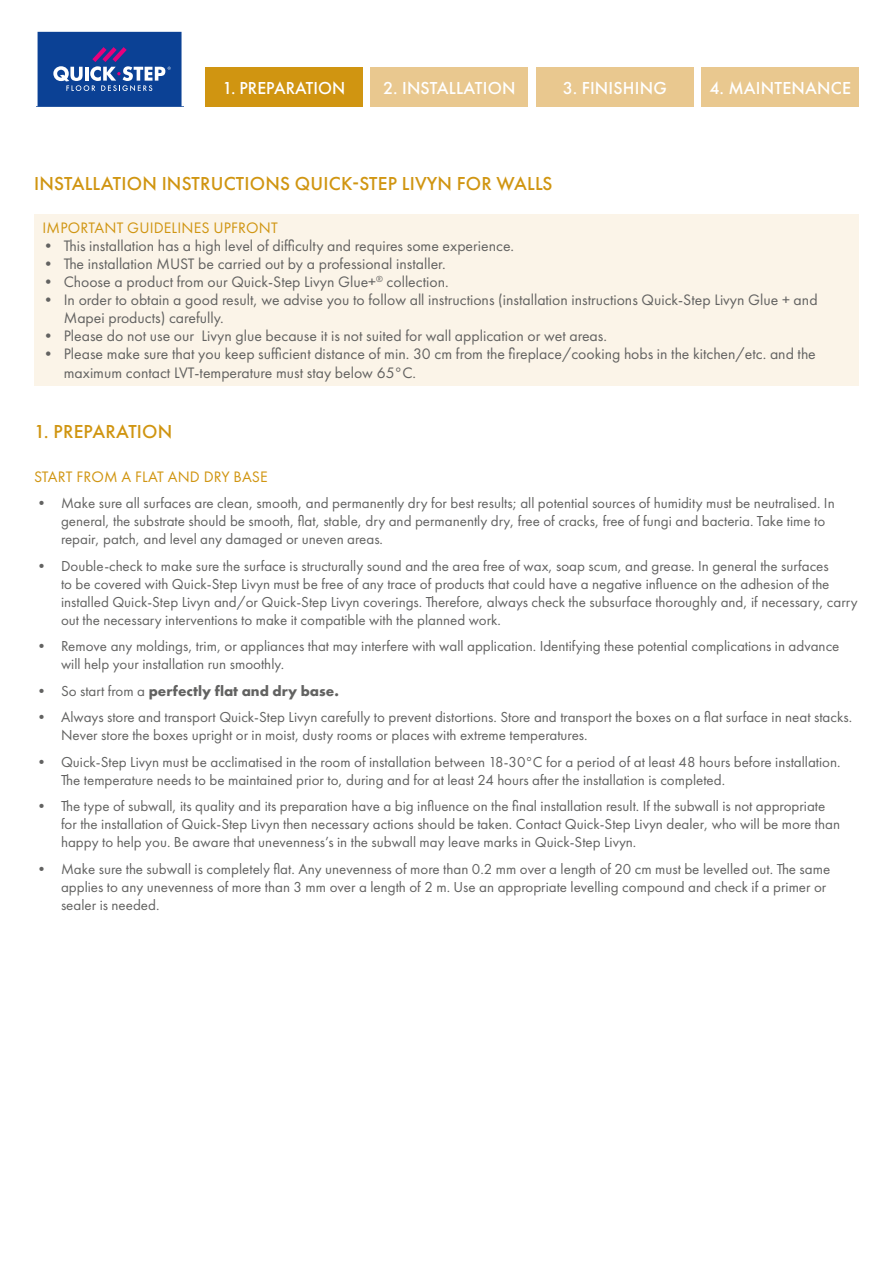
<style>
.page{position:relative;width:893px;height:1263px;background:#fff}
.page>*{position:absolute;margin:0;border:0;box-sizing:border-box;transform-origin:0 0}
.t1{font:500 19.5px "Futura PT";letter-spacing:.01em;color:#d09511}
.t2{font:500 18px "Futura PT";letter-spacing:.01em;color:#fff}
.t3{font:15.75px/18px "Futura PT";color:#626261}
.t4{font:15.75px "Futura PT";letter-spacing:.01em;color:#d09511}
.t5{font:15px/18px "Futura PT";color:#626261}
.t6{font:700 15px "Futura PT";color:#626261}
.s1{font-weight:400}
</style>
<div class="page">
<div style="left:205px;top:68px;width:157px;height:39px;background:#d09511"></div>
<div style="left:371px;top:68px;width:157px;height:39px;background:#e9c88f"></div>
<div style="left:536px;top:68px;width:157px;height:39px;background:#e9c88f"></div>
<div style="left:702px;top:68px;width:157px;height:39px;background:#e9c88f"></div>
<svg style="left:37px;top:31px;width:145px;height:75px"></svg>
<div style="left:34px;top:214px;width:825px;height:45px;background:#fbf4e8"></div>
<div style="left:34px;top:250px;width:825px;height:45px;background:#fbf4e8"></div>
<div style="left:34px;top:268px;width:825px;height:63px;background:#fbf4e8"></div>
<div style="left:34px;top:322px;width:825px;height:63px;background:#fbf4e8"></div>
<p class="t2" style="left:222px;top:77px;width:124px">1. PREPARATION</p>
<p class="t2" style="left:383px;top:77px;width:134px">2. INSTALLATION</p>
<p class="t2" style="left:563px;top:77px;width:106px">3. FINISHING</p>
<p class="t2" style="left:709px;top:77px;width:143px">4. MAINTENANCE</p>
<h1 class="t1" style="left:34px;top:172px;width:520px">INSTALLATION INSTRUCTIONS QUICK-STEP LIVYN FOR WALLS</h1>
<p class="t4" style="left:43px;top:219px;width:237px">IMPORTANT GUIDELINES UPFRONT</p>
<p class="t3" style="left:40px;top:237px;width:475px">• This installation has a high level of difficulty and requires some experience.</p>
<p class="t3" style="left:40px;top:255px;width:407px">• The installation MUST be carried out by a professional installer.</p>
<p class="t3" style="left:40px;top:273px;width:410px">• Choose a product from our Quick-Step Livyn Glue+<sup>®</sup> collection.</p>
<p class="t3" style="left:64px;top:291px;width:755px;text-indent:-23px">• In order to obtain a good result, we advise you to follow all instructions (installation instructions Quick-Step Livyn Glue + and<br>Mapei products) carefully.</p>
<p class="t3" style="left:40px;top:327px;width:568px">• Please do not use our Livyn glue because it is not suited for wall application or wet areas.</p>
<p class="t3" style="left:64px;top:345px;width:753px;text-indent:-23px">• Please make sure that you keep sufficient distance of min. 30 cm from the fireplace/cooking hobs in the kitchen/etc. and the maximum contact LVT-temperature must stay below 65°C.</p>
<h1 class="t1" style="left:34px;top:420px;width:140px">1. PREPARATION</h1>
<p class="t4" style="left:34px;top:467px;width:235px">START FROM A FLAT AND DRY BASE</p>
<p class="t5" style="left:61px;top:494px;width:775px;text-indent:-27px">• Make sure all surfaces are clean, smooth, and permanently dry for best results; all potential sources of humidity must be neutralised. In general, the substrate should be smooth, flat, stable, dry and permanently dry, free of cracks, free of fungi and bacteria. Take time to repair, patch, and level any damaged or uneven areas.</p>
<p class="t5" style="left:61px;top:556px;width:798px;text-indent:-27px">• Double-check to make sure the surface is structurally sound and the area free of wax, soap scum, and grease. In general the surfaces<br>to be covered with Quick-Step Livyn must be free of any trace of products that could have a negative influence on the adhesion of the installed Quick-Step Livyn and/or Quick-Step Livyn coverings. Therefore, always check the subsurface thoroughly and, if necessary, carry out the necessary interventions to make it compatible with the planned work.</p>
<p class="t5" style="left:61px;top:637px;width:780px;text-indent:-27px">• Remove any moldings, trim, or appliances that may interfere with wall application. Identifying these potential complications in advance will help your installation run smoothly.</p>
<p class="t6" style="left:34px;top:681px;width:306px"><span class="s1">• So start from a</span> perfectly flat and dry base.</p>
<p class="t5" style="left:61px;top:708px;width:792px;text-indent:-27px">• Always store and transport Quick-Step Livyn carefully to prevent distortions. Store and transport the boxes on a flat surface in neat stacks.<br>Never store the boxes upright or in moist, dusty rooms or places with extreme temperatures.</p>
<p class="t5" style="left:61px;top:752px;width:781px;text-indent:-27px">• Quick-Step Livyn must be acclimatised in the room of installation between 18-30°C for a period of at least 48 hours before installation.<br>The temperature needs to be maintained prior to, during and for at least 24 hours after the installation is completed.</p>
<p class="t5" style="left:61px;top:797px;width:780px;text-indent:-27px">• The type of subwall, its quality and its preparation have a big influence on the final installation result. If the subwall is not appropriate for the installation of Quick-Step Livyn then necessary actions should be taken. Contact Quick-Step Livyn dealer, who will be more than happy to help you. Be aware that unevenness’s in the subwall may leave marks in Quick-Step Livyn.</p>
<p class="t5" style="left:61px;top:859px;width:771px;text-indent:-27px">• Make sure the subwall is completely flat. Any unevenness of more than 0.2 mm over a length of 20 cm must be levelled out. The same applies to any unevenness of more than 3 mm over a length of 2 m. Use an appropriate levelling compound and check if a primer or sealer is needed.</p>
</div>
